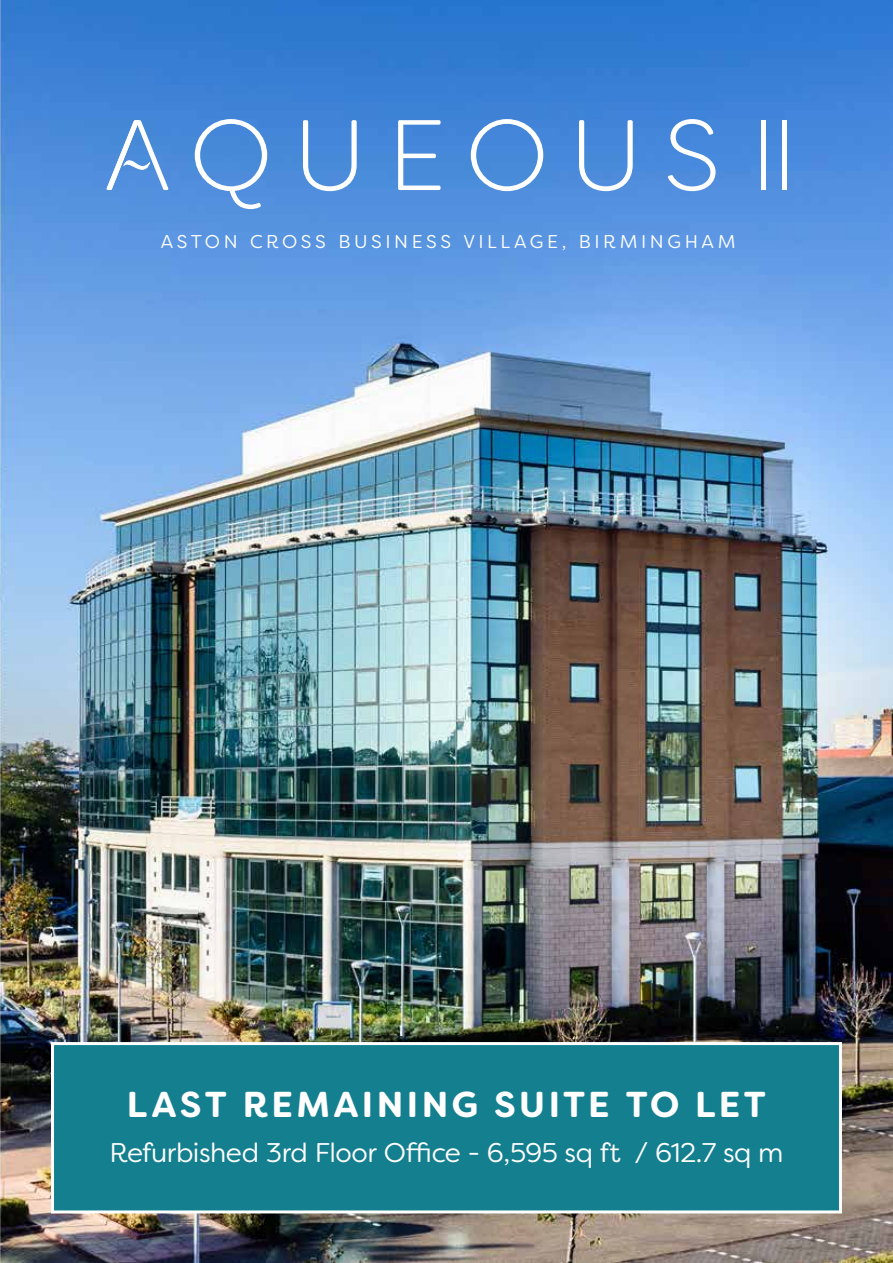
<style>
.page{position:relative;width:893px;height:1263px;background:#fff}
.page>*{position:absolute;margin:0;border:0;box-sizing:border-box;transform-origin:0 0}
.t1{font:700 36px "Filson Soft";letter-spacing:.095em;color:#fff}
.t2{font:27px "Filson Soft";letter-spacing:-.02em;color:#fff}
.t3{font:18.45px "Filson Soft";letter-spacing:.19em;color:#fff}
</style>
<div class="page">
<img style="left:0;top:0;width:893px;height:1263px">
<div style="left:53px;top:1043px;width:787px;height:169px;background:#147f8f"></div>
<div style="left:51px;top:1042px;width:791px;height:171px;border:3px solid #fff"></div>
<svg style="left:106px;top:120px;width:63px;height:70px"></svg>
<svg style="left:195px;top:119px;width:72px;height:90px"></svg>
<svg style="left:303px;top:120px;width:54px;height:71px"></svg>
<svg style="left:398px;top:120px;width:43px;height:70px"></svg>
<svg style="left:471px;top:119px;width:72px;height:72px"></svg>
<svg style="left:579px;top:120px;width:54px;height:71px"></svg>
<svg style="left:668px;top:119px;width:48px;height:72px"></svg>
<div style="left:761px;top:120px;width:5px;height:70px;background:#fff"></div>
<div style="left:782px;top:120px;width:5px;height:70px;background:#fff"></div>
<p class="t3" style="left:161px;top:230px;width:576px">ASTON CROSS BUSINESS VILLAGE, BIRMINGHAM</p>
<h1 class="t1" style="left:127px;top:1081px;width:641px">LAST REMAINING SUITE TO LET</h1>
<p class="t2" style="left:109px;top:1135px;width:676px">Refurbished 3rd Floor Office - 6,595 sq ft / 612.7 sq m</p>
</div>
